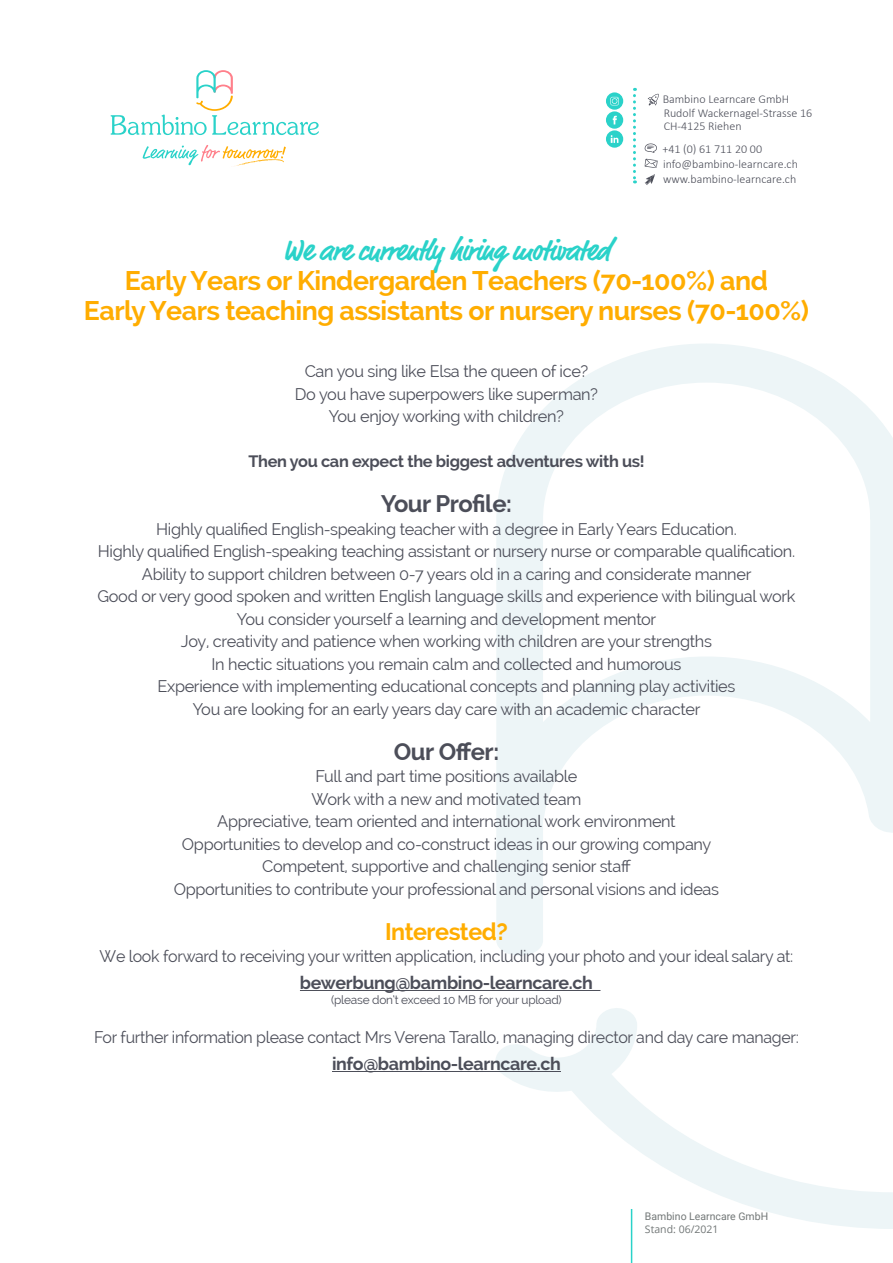
<style>
.page{position:relative;width:893px;height:1263px;background:#fff}
.page>*{position:absolute;margin:0;border:0;box-sizing:border-box;transform-origin:0 0}
.t1{font:700 30px "Market Pro";letter-spacing:-.02em;color:#2ad2c9}
.t2{font:700 27px/30px "Raleway";letter-spacing:-.02em;color:#ffad00;text-align:center}
.t3{font:700 24px "Raleway";letter-spacing:-.02em;color:#4c4e59}
.t4{font:700 24px "Raleway";letter-spacing:-.02em;color:#ffad00}
.t5{font:700 18px "Raleway";letter-spacing:-.02em;color:#4c4e59}
.t6{font:16.5px/22.5px "Raleway";letter-spacing:-.02em;color:#4c4e59;text-align:center}
.t7{font:700 16.5px "Raleway";letter-spacing:-.02em;color:#4c4e59}
.t8{font:300 12px/14px "Calibri";color:#4c4e59}
.t9{font:12px "Raleway";letter-spacing:-.02em;color:#4c4e59}
.t10{font:10.5px "Roboto";color:#727777}
.t11{font:10.5px "Open Sans";color:#727777}
</style>
<div class="page">
<hr style="left:631px;top:1209px;width:1px;height:54px;background:#2ad2c9">
<svg style="left:111px;top:70px;width:208px;height:65px"></svg>
<svg style="left:143px;top:145px;width:143px;height:21px"></svg>
<svg style="left:633px;top:88px;width:3px;height:95px"></svg>
<svg style="left:647px;top:94px;width:12px;height:12px"></svg>
<svg style="left:645px;top:143px;width:12px;height:10px"></svg>
<svg style="left:645px;top:159px;width:13px;height:9px"></svg>
<svg style="left:645px;top:174px;width:10px;height:11px"></svg>
<svg style="left:606px;top:130px;width:17px;height:18px"></svg>
<svg style="left:611px;top:135px;width:7px;height:8px"></svg>
<svg style="left:606px;top:92px;width:17px;height:18px"></svg>
<svg style="left:610px;top:97px;width:9px;height:8px"></svg>
<div style="left:606px;top:111px;width:17px;height:18px;background:#2ad2c9;border-radius:50%"></div>
<svg style="left:613px;top:116px;width:4px;height:8px"></svg>
<svg style="left:496px;top:344px;width:397px;height:553px"></svg>
<svg style="left:495px;top:897px;width:398px;height:332px"></svg>
<hr style="left:300px;top:990px;width:300px;height:1px;background:#4c4e59">
<hr style="left:332px;top:1071px;width:229px;height:1px;background:#4c4e59">
<p class="t8" style="left:663px;top:91px;width:151px">Bambino Learncare GmbH<br>Rudolf Wackernagel-Strasse 16<br>CH-4125 Riehen</p>
<p class="t8" style="left:662px;top:141px;width:137px;line-height:15px">+41 (0) 61 711 20 00 info@bambino-learncare.ch www.bambino-learncare.ch</p>
<h1 class="t1" style="left:282px;top:229px;width:330px">We are currently hiring motivated</h1>
<h2 class="t2" style="left:84px;top:266px;width:727px">Early Years or Kindergarden Teachers (70-100%) and<br>Early Years teaching assistants or nursery nurses (70-100%)</h2>
<p class="t6" style="left:295px;top:360px;width:305px">Can you sing like Elsa the queen of ice?<br>Do you have superpowers like superman?<br>You enjoy working with children?</p>
<p class="t7" style="left:248px;top:452px;width:398px">Then you can expect the biggest adventures with us!</p>
<h3 class="t3" style="left:381px;top:490px;width:132px">Your Profile:</h3>
<p class="t6" style="left:97px;top:517px;width:700px">Highly qualified English-speaking teacher with a degree in Early Years Education.<br>Highly qualified English-speaking teaching assistant or nursery nurse or comparable qualification.<br>Ability to support children between 0-7 years old in a caring and considerate manner<br>Good or very good spoken and written English language skills and experience with bilingual work You consider yourself a learning and development mentor<br>Joy, creativity and patience when working with children are your strengths<br>In hectic situations you remain calm and collected and humorous<br>Experience with implementing educational concepts and planning play activities<br>You are looking for an early years day care with an academic character</p>
<h3 class="t3" style="left:394px;top:737px;width:107px">Our Offer:</h3>
<p class="t6" style="left:174px;top:765px;width:547px">Full and part time positions available<br>Work with a new and motivated team<br>Appreciative, team oriented and international work environment Opportunities to develop and co-construct ideas in our growing company Competent, supportive and challenging senior staff<br>Opportunities to contribute your professional and personal visions and ideas</p>
<h3 class="t4" style="left:385px;top:917px;width:124px">Interested?</h3>
<p class="t6" style="left:100px;top:945px;width:695px">We look forward to receiving your written application, including your photo and your ideal salary at:</p>
<p class="t5" style="left:300px;top:972px;width:295px">bewerbung@bambino-learncare.ch</p>
<p class="t9" style="left:331px;top:992px;width:232px">(please don‘t exceed 10 MB for your upload)</p>
<p class="t6" style="left:94px;top:1026px;width:706px">For further information please contact Mrs Verena Tarallo, managing director and day care manager:</p>
<p class="t5" style="left:332px;top:1053px;width:230px">info@bambino-learncare.ch</p>
<p class="t10" style="left:645px;top:1209px;width:125px">Bambino Learncare GmbH</p>
<p class="t11" style="left:645px;top:1221px;width:75px">Stand: 06/2021</p>
</div>
